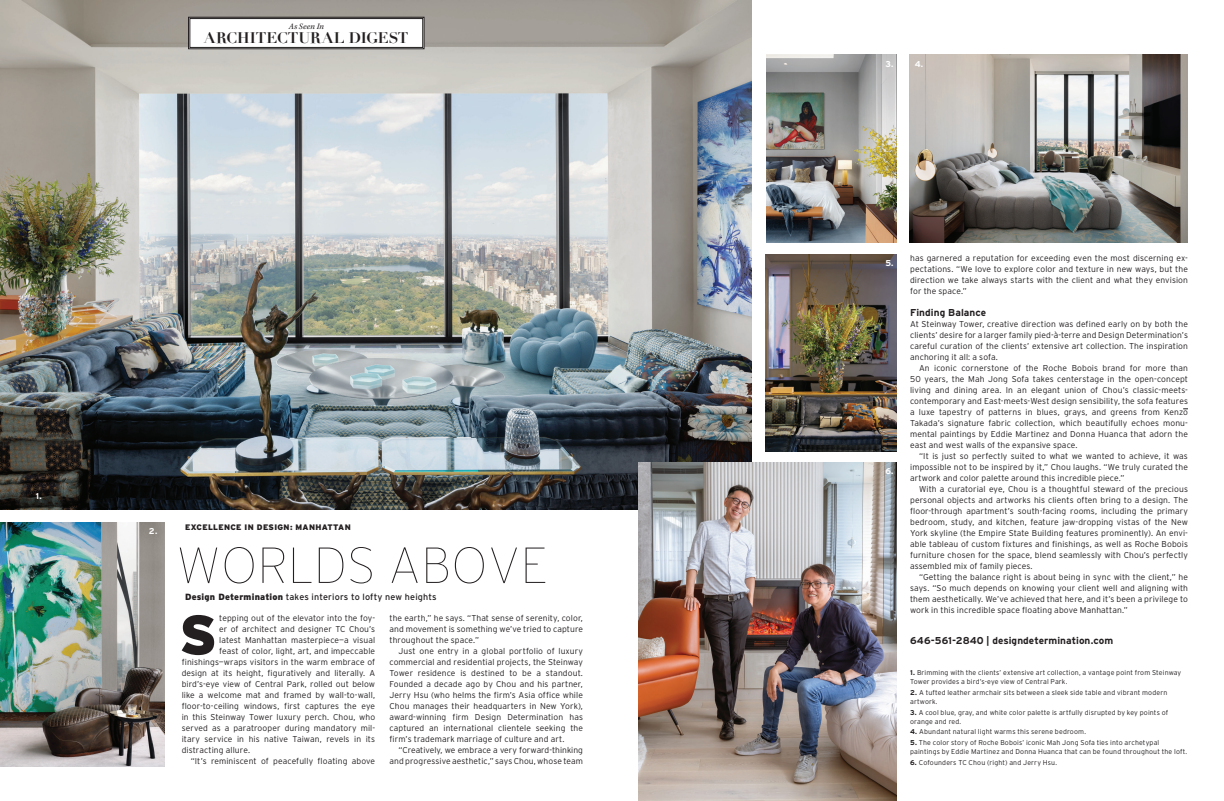
<style>
.page{position:relative;width:1224px;height:801px;background:#fff}
.page>*{position:absolute;margin:0;border:0;box-sizing:border-box;transform-origin:0 0}
.t1{font:900 55.6px "Interstate";color:#231f20}
.t2{font:100 50.5px "Interstate";color:#231f20}
.t3{font:700 15px "Didot";letter-spacing:.005em;color:#231f20}
.t4{font:700 10px "Interstate";letter-spacing:.005em;color:#231f20}
.t5{font:9px "Interstate";letter-spacing:.02em;color:#231f20}
.t6{font:300 8.5px/11px "Interstate";letter-spacing:.01em;color:#231f20;text-align:justify}
.t7{font:700 8.5px "Interstate";color:#fff}
.t8{font:italic 8.5px "Kepler Std";letter-spacing:.02em;color:#231f20}
.t9{font:900 8px "Interstate";letter-spacing:.04em;color:#231f20}
.t10{font:300 7px/9px "Interstate";letter-spacing:.02em;color:#231f20}
.s1{font-weight:900}
.s2{font-weight:700}
</style>
<div class="page">
<img style="left:910px;top:55px;width:278px;height:187px">
<img style="left:766px;top:55px;width:131px;height:187px">
<img style="left:0;top:522px;width:164px;height:244px">
<img style="left:765px;top:254px;width:132px;height:197px">
<img style="left:0;top:0;width:752px;height:510px">
<img style="left:639px;top:463px;width:258px;height:338px">
<svg style="left:188px;top:16px;width:237px;height:34px"></svg>
<div style="left:190px;top:18px;width:233px;height:30px;border:1px solid #231f20"></div>
<p class="t8" style="left:289px;top:21px;width:37px">As Seen In</p>
<h3 class="t3" style="left:204px;top:28px;width:206px">ARCHITECTURAL DIGEST</h3>
<p class="t7" style="left:36px;top:492px;width:7px">1.</p>
<p class="t7" style="left:149px;top:527px;width:10px">2.</p>
<p class="t9" style="left:185px;top:523px;width:167px">EXCELLENCE IN DESIGN: MANHATTAN</p>
<h2 class="t2" style="left:176px;top:538px;width:373px">WORLDS ABOVE</h2>
<p class="t6" style="left:390px;top:613px;width:195px">the earth,” he says. “That sense of serenity, color, and movement is something we’ve tried to capture throughout the space.”</p>
<p class="t6" style="left:390px;top:646px;width:195px;text-indent:9px">Just one entry in a global portfolio of luxury commercial and residential projects, the Steinway Tower residence is destined to be a standout.<br>Founded a decade ago by Chou and his partner, Jerry Hsu (who helms the firm’s Asia office while Chou manages their headquarters in New York), award-winning firm Design Determination has captured an international clientele seeking the firm’s trademark marriage of culture and art.</p>
<p class="t6" style="left:390px;top:745px;width:195px;text-align:right">“Creatively, we embrace a very forward-thinking and progressive aesthetic,” says Chou, whose team</p>
<p class="t5" style="left:185px;top:592px;width:253px"><span class="s1">Design Determination</span> takes interiors to lofty new heights</p>
<h1 class="t1" style="left:179px;top:603px;width:39px">S</h1>
<p class="t6" style="left:219px;top:613px;width:157px">tepping out of the elevator into the foy-</p>
<p class="t6" style="left:219px;top:624px;width:157px">er of architect and designer TC Chou’s</p>
<p class="t6" style="left:219px;top:635px;width:157px">latest Manhattan masterpiece—a visual</p>
<p class="t6" style="left:219px;top:646px;width:157px">feast of color, light, art, and impeccable</p>
<p class="t6" style="left:182px;top:657px;width:195px">finishings—wraps visitors in the warm embrace of</p>
<p class="t6" style="left:182px;top:668px;width:195px">design at its height, figuratively and literally. A</p>
<p class="t6" style="left:182px;top:679px;width:195px">bird’s-eye view of Central Park, rolled out below</p>
<p class="t6" style="left:182px;top:690px;width:195px">like a welcome mat and framed by wall-to-wall,</p>
<p class="t6" style="left:182px;top:701px;width:195px">floor-to-ceiling windows, first captures the eye</p>
<p class="t6" style="left:182px;top:712px;width:195px">in this Steinway Tower luxury perch. Chou, who</p>
<p class="t6" style="left:182px;top:723px;width:195px">served as a paratrooper during mandatory mil-</p>
<p class="t6" style="left:182px;top:734px;width:195px">itary service in his native Taiwan, revels in its</p>
<p class="t6" style="left:182px;top:745px;width:70px">distracting allure.</p>
<p class="t6" style="left:191px;top:756px;width:186px">“It’s reminiscent of peacefully floating above</p>
<p class="t7" style="left:885px;top:60px;width:9px">3.</p>
<p class="t7" style="left:915px;top:60px;width:10px">4.</p>
<p class="t7" style="left:885px;top:258px;width:10px">5.</p>
<p class="t6" style="left:910px;top:252px;width:279px">has garnered a reputation for exceeding even the most discerning ex&shy;pectations. “We love to explore color and texture in new ways, but the direction we take always starts with the client and what they envision for the space.”</p>
<p class="t4" style="left:910px;top:307px;width:78px">Finding Balance</p>
<p class="t6" style="left:910px;top:318px;width:279px">At Steinway Tower, creative direction was defined early on by both the clients’ desire for a larger family pied-à-terre and Design Determination’s careful curation of the clients’ extensive art collection. The inspiration anchoring it all: a sofa.</p>
<p class="t6" style="left:910px;top:362px;width:279px;text-indent:9px">An iconic cornerstone of the Roche Bobois brand for more than 50 years, the Mah Jong Sofa takes centerstage in the open-concept living and dining area. In an elegant union of Chou’s classic-meets&shy;contemporary and East-meets-West design sensibility, the sofa features a luxe tapestry of patterns in blues, grays, and greens from Kenzo Takada’s signature fabric collection, which beautifully echoes monu&shy;mental paintings by Eddie Martinez and Donna Huanca that adorn the east and west walls of the expansive space.</p>
<p class="t6" style="left:910px;top:450px;width:279px;text-indent:9px">“It is just so perfectly suited to what we wanted to achieve, it was impossible not to be inspired by it,” Chou laughs. “We truly curated the artwork and color palette around this incredible piece.”</p>
<p class="t6" style="left:910px;top:483px;width:279px;text-indent:9px">With a curatorial eye, Chou is a thoughtful steward of the precious personal objects and artworks his clients often bring to a design. The floor-through apartment’s south-facing rooms, including the primary bedroom, study, and kitchen, feature jaw-dropping vistas of the New York skyline (the Empire State Building features prominently). An envi&shy;able tableau of custom fixtures and finishings, as well as Roche Bobois furniture chosen for the space, blend seamlessly with Chou’s perfectly assembled mix of family pieces.</p>
<p class="t6" style="left:910px;top:571px;width:279px;text-indent:9px">“Getting the balance right is about being in sync with the client,” he says. “So much depends on knowing your client well and aligning with them aesthetically. We’ve achieved that here, and it’s been a privilege to work in this incredible space floating above Manhattan.”</p>
<p class="t4" style="left:910px;top:635px;width:205px">646-561-2840 | designdetermination.com</p>
<p class="t7" style="left:885px;top:466px;width:10px">6.</p>
<p class="t10" style="left:910px;top:668px;width:273px"><span class="s2">1.</span> Brimming with the clients’ extensive art collection, a vantage point from Steinway<br>Tower provides a bird’s-eye view of Central Park.</p>
<p class="t10" style="left:910px;top:688px;width:259px"><span class="s2">2.</span> A tufted leather armchair sits between a sleek side table and vibrant modern artwork.</p>
<p class="t10" style="left:910px;top:708px;width:260px"><span class="s2">3.</span> A cool blue, gray, and white color palette is artfully disrupted by key points of orange and red.</p>
<p class="t10" style="left:910px;top:727px;width:177px"><span class="s2">4.</span> Abundant natural light warms this serene bedroom.</p>
<p class="t10" style="left:910px;top:738px;width:279px"><span class="s2">5.</span> The color story of Roche Bobois’ iconic Mah Jong Sofa ties into archetypal paintings by Eddie Martinez and Donna Huanca that can be found throughout the loft.</p>
<p class="t10" style="left:910px;top:758px;width:148px"><span class="s2">6.</span> Cofounders TC Chou (right) and Jerry Hsu.</p>
</div>
